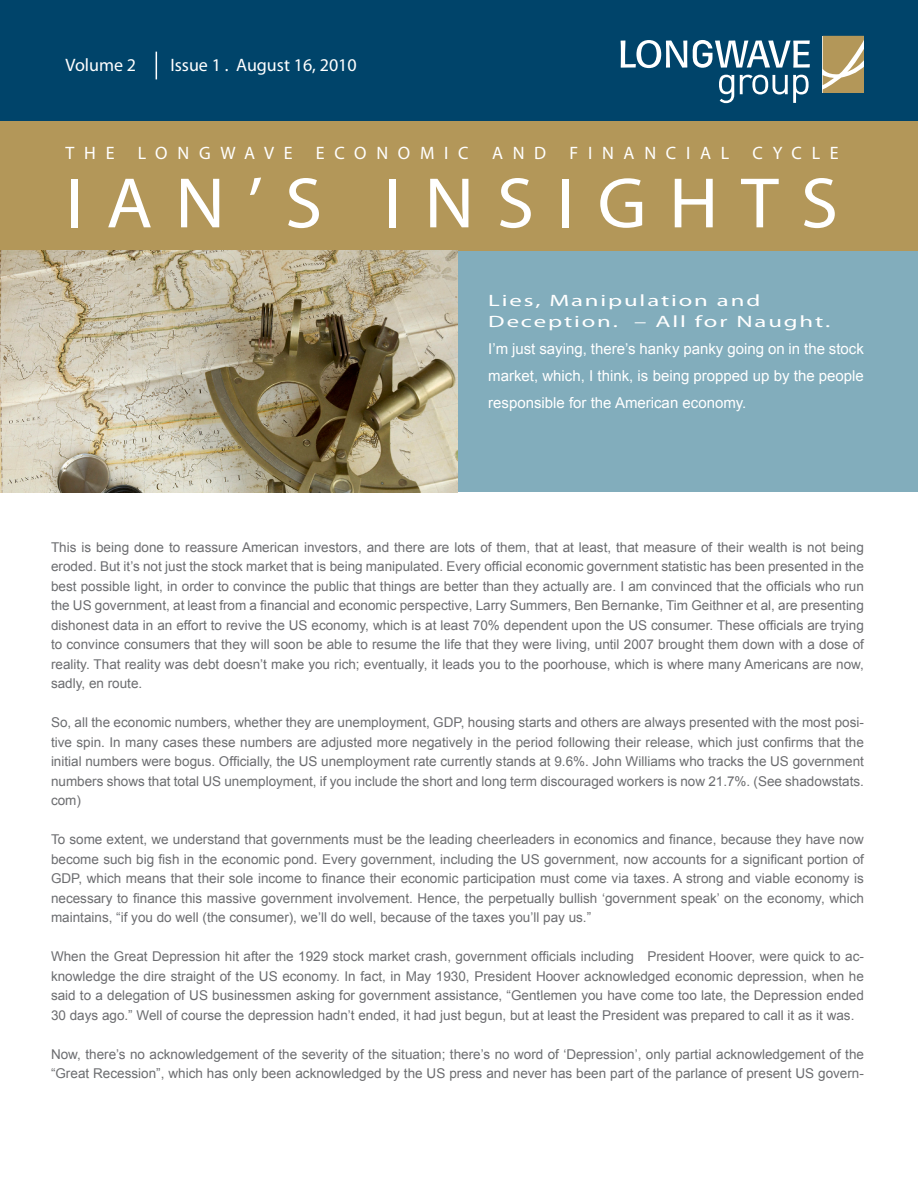
<style>
.page{position:relative;width:918px;height:1188px;background:#fff}
.page>*{position:absolute;margin:0;border:0;box-sizing:border-box;transform-origin:0 0}
.t1{font:72px "Myriad Pro";letter-spacing:.3em;color:#fff;scale:1.05 1}
.t2{font:18px "Myriad Pro";letter-spacing:.54em;color:#fff}
.t3{font:18px "Myriad Pro";color:#fff}
.t4{font:16.5px "Myriad Pro";letter-spacing:.075em;color:#fff;scale:1.5 1}
.t5{font:15px/27px "Arial";color:#fff;text-align:justify}
.t6{font:13.5px/19.5px "Arial";color:#6c6d70;text-align:justify}
</style>
<div class="page">
<div style="left:457px;top:249px;width:461px;height:243px;background:#82adbc"></div>
<div style="left:0;top:0;width:918px;height:123px;background:#00446a"></div>
<div style="left:0;top:122px;width:918px;height:129px;background:#b39759"></div>
<svg style="left:156px;top:52px;width:1px;height:27px"></svg>
<img style="left:0;top:250px;width:458px;height:242px">
<svg style="left:621px;top:40px;width:66px;height:28px"></svg>
<svg style="left:693px;top:40px;width:117px;height:28px"></svg>
<svg style="left:719px;top:75px;width:15px;height:28px"></svg>
<svg style="left:740px;top:75px;width:69px;height:28px"></svg>
<svg style="left:823px;top:36px;width:41px;height:57px;background:#c0a976"></svg>
<p class="t2" style="left:66px;top:54px;width:72px">Volume 2</p>
<p class="t3" style="left:170px;top:54px;width:188px">Issue 1 . August 16, 2010</p>
<p class="t2" style="left:66px;top:142px;width:50px">THE</p>
<p class="t2" style="left:138px;top:142px;width:156px">LONGWAVE</p>
<p class="t2" style="left:316px;top:142px;width:154px">ECONOMIC</p>
<p class="t2" style="left:492px;top:142px;width:56px">AND</p>
<p class="t2" style="left:570px;top:142px;width:161px">FINANCIAL</p>
<p class="t2" style="left:753px;top:142px;width:88px">CYCLE</p>
<p class="t1" style="left:66px;top:159px;width:737px">IAN’S INSIGHTS</p>
<p class="t4" style="left:488px;top:290px;width:183px">Lies, Manipulation and</p>
<p class="t4" style="left:488px;top:311px;width:230px">Deception. – All for Naught.</p>
<p class="t5" style="left:488px;top:335px;width:377px">I’m just saying, there’s hanky panky going on in the stock market, which, I think, is being propped up by the people responsible for the American economy.</p>
<p class="t6" style="left:51px;top:537px;width:815px">This is being done to reassure American investors, and there are lots of them, that at least, that measure of their wealth is not being eroded. But it’s not just the stock market that is being manipulated. Every official economic government statistic has been presented in the best possible light, in order to convince the public that things are better than they actually are. I am convinced that the officials who run the US government, at least from a financial and economic perspective, Larry Summers, Ben Bernanke, Tim Geithner et al, are presenting dishonest data in an effort to revive the US economy, which is at least 70% dependent upon the US consumer. These officials are trying to convince consumers that they will soon be able to resume the life that they were living, until 2007 brought them down with a dose of reality. That reality was debt doesn’t make you rich; eventually, it leads you to the poorhouse, which is where many Americans are now, sadly, en route.</p>
<p class="t6" style="left:51px;top:713px;width:815px">So, all the economic numbers, whether they are unemployment, GDP, housing starts and others are always presented with the most posi&shy;tive spin. In many cases these numbers are adjusted more negatively in the period following their release, which just confirms that the initial numbers were bogus. Officially, the US unemployment rate currently stands at 9.6%. John Williams who tracks the US government numbers shows that total US unemployment, if you include the short and long term discouraged workers is now 21.7%. (See shadowstats. com)</p>
<p class="t6" style="left:51px;top:830px;width:815px">To some extent, we understand that governments must be the leading cheerleaders in economics and finance, because they have now become such big fish in the economic pond. Every government, including the US government, now accounts for a significant portion of GDP, which means that their sole income to finance their economic participation must come via taxes. A strong and viable economy is necessary to finance this massive government involvement. Hence, the perpetually bullish ‘government speak’ on the economy, which maintains, “if you do well (the consumer), we’ll do well, because of the taxes you’ll pay us.”</p>
<p class="t6" style="left:51px;top:947px;width:814px">When the Great Depression hit after the 1929 stock market crash, government officials including President Hoover, were quick to ac&shy;knowledge the dire straight of the US economy. In fact, in May 1930, President Hoover acknowledged economic depression, when he said to a delegation of US businessmen asking for government assistance, “Gentlemen you have come too late, the Depression ended 30 days ago.” Well of course the depression hadn’t ended, it had just begun, but at least the President was prepared to call it as it was.</p>
<p class="t6" style="left:51px;top:1044px;width:815px">Now, there’s no acknowledgement of the severity of the situation; there’s no word of ‘Depression’, only partial acknowledgement of the “Great Recession”, which has only been acknowledged by the US press and never has been part of the parlance of present US govern-</p>
</div>
